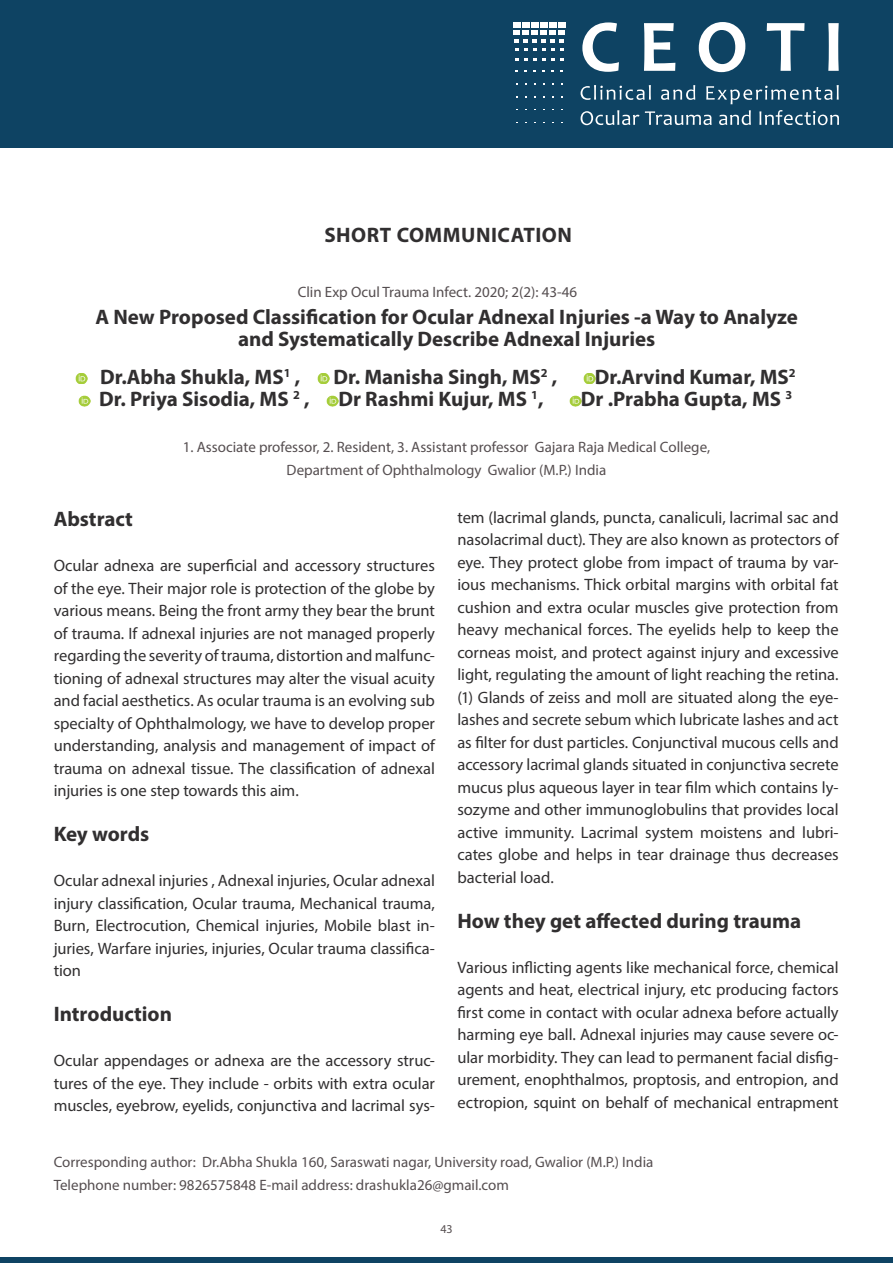
<style>
.page{position:relative;width:893px;height:1263px;background:#fff}
.page>*{position:absolute;margin:0;border:0;box-sizing:border-box;transform-origin:0 0}
.t1{font:700 21px/22.5px "Myriad Pro";color:#312f30;text-align:center}
.t2{font:700 21px "Myriad Pro";letter-spacing:.025em;color:#312f30}
.t3{font:16.5px/22.5px "Myriad Pro";letter-spacing:-.005em;color:#312f30;text-align:justify}
.t4{font:15px/22.5px "Myriad Pro";color:#554e50;text-align:center}
.t5{font:12px "Myriad Pro";color:#554e50}
</style>
<div class="page">
<div style="left:0;top:0;width:893px;height:147px;background:#0e4363"></div>
<div style="left:0;top:1258px;width:893px;height:5px;background:#0e4363"></div>
<svg style="left:582px;top:22px;width:37px;height:50px"></svg>
<svg style="left:644px;top:23px;width:31px;height:48px"></svg>
<svg style="left:699px;top:22px;width:46px;height:50px"></svg>
<svg style="left:767px;top:23px;width:37px;height:48px"></svg>
<svg style="left:828px;top:23px;width:11px;height:48px"></svg>
<div style="left:558px;top:22px;width:8px;height:5px;background:#fff"></div>
<div style="left:549px;top:22px;width:8px;height:5px;background:#fff"></div>
<div style="left:540px;top:22px;width:8px;height:5px;background:#fff"></div>
<div style="left:531px;top:22px;width:8px;height:5px;background:#fff"></div>
<div style="left:522px;top:22px;width:8px;height:5px;background:#fff"></div>
<div style="left:513px;top:22px;width:8px;height:5px;background:#fff"></div>
<svg style="left:514px;top:31px;width:51px;height:12px"></svg>
<svg style="left:515px;top:49px;width:49px;height:2px"></svg>
<svg style="left:581px;top:85px;width:70px;height:15px"></svg>
<svg style="left:661px;top:85px;width:34px;height:15px"></svg>
<svg style="left:706px;top:85px;width:133px;height:19px"></svg>
<svg style="left:581px;top:110px;width:58px;height:15px"></svg>
<svg style="left:645px;top:111px;width:67px;height:14px"></svg>
<svg style="left:719px;top:110px;width:32px;height:15px"></svg>
<svg style="left:759px;top:110px;width:80px;height:15px"></svg>
<svg style="left:75px;top:373px;width:12px;height:11px"></svg>
<svg style="left:317px;top:373px;width:12px;height:11px"></svg>
<svg style="left:583px;top:373px;width:12px;height:11px"></svg>
<svg style="left:79px;top:396px;width:12px;height:10px"></svg>
<svg style="left:327px;top:396px;width:12px;height:10px"></svg>
<svg style="left:569px;top:396px;width:12px;height:10px"></svg>
<p class="t2" style="left:324px;top:221px;width:249px">SHORT COMMUNICATION</p>
<p class="t4" style="left:298px;top:280px;width:281px">Clin Exp Ocul Trauma Infect. 2020; 2(2): 43-46</p>
<p class="t1" style="left:96px;top:305px;width:704px">A New Proposed Classification for Ocular Adnexal Injuries -a Way to Analyze and Systematically Describe Adnexal Injuries</p>
<p class="t1" style="left:100px;top:365px;width:202px">Dr.Abha Shukla, MS<sup>1</sup> ,</p>
<p class="t1" style="left:333px;top:365px;width:226px">Dr. Manisha Singh, MS<sup>2</sup> ,</p>
<p class="t1" style="left:595px;top:365px;width:202px">Dr.Arvind Kumar, MS<sup>2</sup></p>
<p class="t1" style="left:99px;top:387px;width:212px">Dr. Priya Sisodia, MS <sup>2</sup> ,</p>
<p class="t1" style="left:338px;top:387px;width:207px">Dr Rashmi Kujur, MS <sup>1</sup>,</p>
<p class="t1" style="left:581px;top:387px;width:213px">Dr .Prabha Gupta, MS <sup>3</sup></p>
<p class="t4" style="left:183px;top:436px;width:529px">1. Associate professor, 2. Resident, 3. Assistant professor Gajara Raja Medical College,<br>Department of Ophthalmology Gwalior (M.P.) India</p>
<p class="t1" style="left:54px;top:507px;width:81px">Abstract</p>
<p class="t3" style="left:54px;top:554px;width:383px">Ocular adnexa are superficial and accessory structures of the eye. Their major role is protection of the globe by various means. Being the front army they bear the brunt of trauma. If adnexal injuries are not managed properly regarding the severity of trauma, distortion and malfunc&shy;tioning of adnexal structures may alter the visual acuity and facial aesthetics. As ocular trauma is an evolving sub specialty of Ophthalmology, we have to develop proper understanding, analysis and management of impact of trauma on adnexal tissue. The classification of adnexal injuries is one step towards this aim.</p>
<p class="t1" style="left:54px;top:822px;width:97px">Key words</p>
<p class="t3" style="left:54px;top:869px;width:383px">Ocular adnexal injuries , Adnexal injuries, Ocular adnexal injury classification, Ocular trauma, Mechanical trauma, Burn, Electrocution, Chemical injuries, Mobile blast in&shy;juries, Warfare injuries, injuries, Ocular trauma classifica&shy;tion</p>
<p class="t1" style="left:54px;top:1002px;width:120px">Introduction</p>
<p class="t3" style="left:54px;top:1049px;width:383px">Ocular appendages or adnexa are the accessory struc&shy;tures of the eye. They include - orbits with extra ocular muscles, eyebrow, eyelids, conjunctiva and lacrimal sys-</p>
<p class="t3" style="left:457px;top:506px;width:383px">tem (lacrimal glands, puncta, canaliculi, lacrimal sac and nasolacrimal duct). They are also known as protectors of eye. They protect globe from impact of trauma by var&shy;ious mechanisms. Thick orbital margins with orbital fat cushion and extra ocular muscles give protection from heavy mechanical forces. The eyelids help to keep the corneas moist, and protect against injury and excessive light, regulating the amount of light reaching the retina. (1) Glands of zeiss and moll are situated along the eye&shy;lashes and secrete sebum which lubricate lashes and act as filter for dust particles. Conjunctival mucous cells and accessory lacrimal glands situated in conjunctiva secrete mucus plus aqueous layer in tear film which contains ly&shy;sozyme and other immunoglobulins that provides local active immunity. Lacrimal system moistens and lubri&shy;cates globe and helps in tear drainage thus decreases bacterial load.</p>
<p class="t1" style="left:457px;top:909px;width:345px">How they get affected during trauma</p>
<p class="t3" style="left:457px;top:956px;width:383px">Various inflicting agents like mechanical force, chemical agents and heat, electrical injury, etc producing factors first come in contact with ocular adnexa before actually harming eye ball. Adnexal injuries may cause severe oc&shy;ular morbidity. They can lead to permanent facial disfig&shy;urement, enophthalmos, proptosis, and entropion, and ectropion, squint on behalf of mechanical entrapment</p>
<p class="t4" style="left:54px;top:1151px;width:601px;text-align:left">Corresponding author: Dr.Abha Shukla 160, Saraswati nagar, University road, Gwalior (M.P.) India<br>Telephone number: 9826575848 E-mail address: drashukla26@gmail.com</p>
<p class="t5" style="left:440px;top:1222px;width:14px">43</p>
</div>
